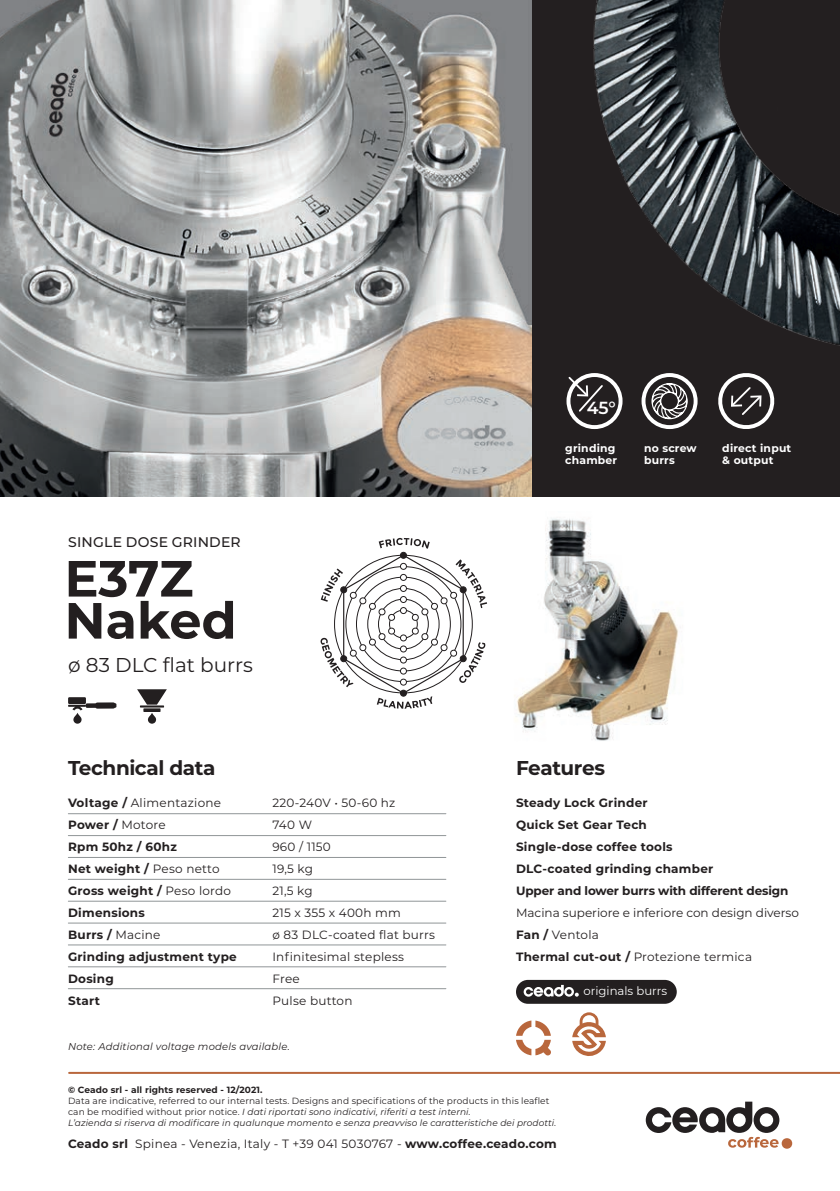
<style>
.page{position:relative;width:840px;height:1191px;background:#fff}
.page>*{position:absolute;margin:0;border:0;box-sizing:border-box;transform-origin:0 0}
.t1{font:700 50.8px/42px "Montserrat";letter-spacing:-.005em;color:#231f20}
.t2{font:700 20px "Montserrat";letter-spacing:-.02em;color:#231f20}
.t3{font:20px "Montserrat";color:#231f20}
.t4{font:600 17.4px "Montserrat";color:#fff}
.t5{font:500 14px "Montserrat";letter-spacing:.015em;color:#231f20}
.t6{font:700 12px/22px "Montserrat";letter-spacing:.02em;color:#231f20}
.t7{font:12px/22px "Montserrat";letter-spacing:.02em;color:#231f20}
.t8{font:12px/22px "Montserrat";color:#231f20}
.t9{font:11.6px "Montserrat";color:#fff}
.t10{font:700 10.8px/12.6px "Montserrat";letter-spacing:.02em;color:#fff}
.t11{font:italic 10px "Montserrat";letter-spacing:.02em;color:#231f20}
.t12{font:italic 9px/11px "Montserrat";letter-spacing:.01em;color:#231f20}
.t13{font:700 9px "Montserrat";letter-spacing:.01em;color:#231f20}
.s1{font-weight:700}
.s2{font-weight:400}
.s3{font-style:normal}
</style>
<div class="page">
<div style="left:531px;top:0;width:308px;height:496px;background:#231f20"></div>
<img style="left:584px;top:0;width:255px;height:402px">
<img style="left:0;top:0;width:531px;height:496px">
<div style="left:641px;top:373px;width:56px;height:56px;border:4px solid #fff;border-radius:50%"></div>
<div style="left:566px;top:373px;width:56px;height:56px;border:4px solid #fff;border-radius:50%"></div>
<svg style="left:650px;top:382px;width:37px;height:38px"></svg>
<svg style="left:711px;top:370px;width:65px;height:59px"></svg>
<svg style="left:566px;top:375px;width:38px;height:38px"></svg>
<div style="left:68px;top:697px;width:18px;height:7px;background:#231f20"></div>
<svg style="left:137px;top:689px;width:30px;height:15px"></svg>
<hr style="left:140px;top:705px;width:24px;height:2px;background:#231f20">
<svg style="left:143px;top:708px;width:17px;height:4px"></svg>
<svg style="left:148px;top:713px;width:8px;height:10px"></svg>
<svg style="left:68px;top:702px;width:48px;height:21px"></svg>
<svg style="left:320px;top:538px;width:167px;height:170px"></svg>
<img style="left:514px;top:519px;width:165px;height:222px">
<hr style="left:68px;top:813px;width:377px;height:1px;background:#909597">
<hr style="left:68px;top:835px;width:377px;height:1px;background:#909597">
<hr style="left:68px;top:857px;width:377px;height:1px;background:#909597">
<hr style="left:68px;top:879px;width:377px;height:1px;background:#909597">
<hr style="left:68px;top:901px;width:377px;height:1px;background:#909597">
<hr style="left:68px;top:922px;width:377px;height:1px;background:#909597">
<hr style="left:68px;top:944px;width:377px;height:1px;background:#909597">
<hr style="left:68px;top:966px;width:377px;height:1px;background:#909597">
<hr style="left:68px;top:988px;width:377px;height:1px;background:#909597">
<div style="left:515px;top:980px;width:161px;height:23px;background:#231f20;border-radius:12px"></div>
<svg style="left:523px;top:985px;width:55px;height:11px"></svg>
<svg style="left:516px;top:1020px;width:34px;height:35px"></svg>
<svg style="left:572px;top:1012px;width:33px;height:44px"></svg>
<div style="left:781px;top:1138px;width:10px;height:10px;background:#b9673c;border-radius:50%"></div>
<svg style="left:645px;top:1101px;width:134px;height:46px"></svg>
<hr style="left:69px;top:1071px;width:770px;height:2px;background:#b9673c">
<h3 class="t4" style="left:586px;top:396px;width:31px">45°</h3>
<h3 class="t5" style="left:68px;top:532px;width:174px">SINGLE DOSE GRINDER</h3>
<h1 class="t1" style="left:64px;top:555px;width:173px">E37Z<br>Naked</h1>
<h2 class="t3" style="left:68px;top:651px;width:186px">ø 83 DLC flat burrs</h2>
<p class="t10" style="left:565px;top:441px;width:54px">grinding chamber</p>
<p class="t10" style="left:643px;top:441px;width:54px">no screw burrs</p>
<p class="t10" style="left:721px;top:441px;width:70px">direct input &amp; output</p>
<h2 class="t2" style="left:68px;top:753px;width:149px">Technical data</h2>
<h2 class="t2" style="left:515px;top:753px;width:90px">Features</h2>
<h3 class="t6" style="left:515px;top:791px;width:274px">Steady Lock Grinder<br>Quick Set Gear Tech<br>Single-dose coffee tools<br>DLC-coated grinding chamber<br>Upper and lower burrs with different design</h3>
<h3 class="t8" style="left:515px;top:901px;width:284px">Macina superiore e inferiore con design diverso<br><span class="s1">Fan /</span> Ventola<br><span class="s1">Thermal cut-out /</span> Protezione termica</h3>
<h3 class="t6" style="left:68px;top:791px;width:170px">Voltage / <span class="s2">Alimentazione<br></span>Power / <span class="s2">Motore<br></span>Rpm 50hz / 60hz<br>Net weight / <span class="s2">Peso netto<br></span>Gross weight / <span class="s2">Peso lordo<br></span>Dimensions<br>Burrs / <span class="s2">Macine<br></span>Grinding adjustment type<br>Dosing<br>Start</h3>
<h3 class="t7" style="left:272px;top:791px;width:164px">220-240V • 50-60 hz<br>740 W<br>960 / 1150<br>19,5 kg<br>21,5 kg<br>215 x 355 x 400h mm<br>ø 83 DLC-coated flat burrs<br>Infinitesimal stepless<br>Free<br>Pulse button</h3>
<p class="t9" style="left:583px;top:983px;width:85px">originals burrs</p>
<p class="t11" style="left:68px;top:1039px;width:223px">Note: Additional voltage models available.</p>
<p class="t13" style="left:68px;top:1083px;width:196px">© Ceado srl - all rights reserved - 12/2021.</p>
<p class="t12" style="left:68px;top:1094px;width:489px"><span class="s3">Data are indicative, referred to our internal tests. Designs and specifications of the products in this leaflet can be modified without prior notice.</span> I dati riportati sono indicativi, riferiti a test interni.<br>L’azienda si riserva di modificare in qualunque momento e senza preavviso le caratteristiche dei prodotti.</p>
<h3 class="t7" style="left:68px;top:1132px;width:490px"><span class="s1">Ceado srl</span> Spinea - Venezia, Italy - T +39 041 5030767 - <span class="s1">www.coffee.ceado.com</span></h3>
</div>
